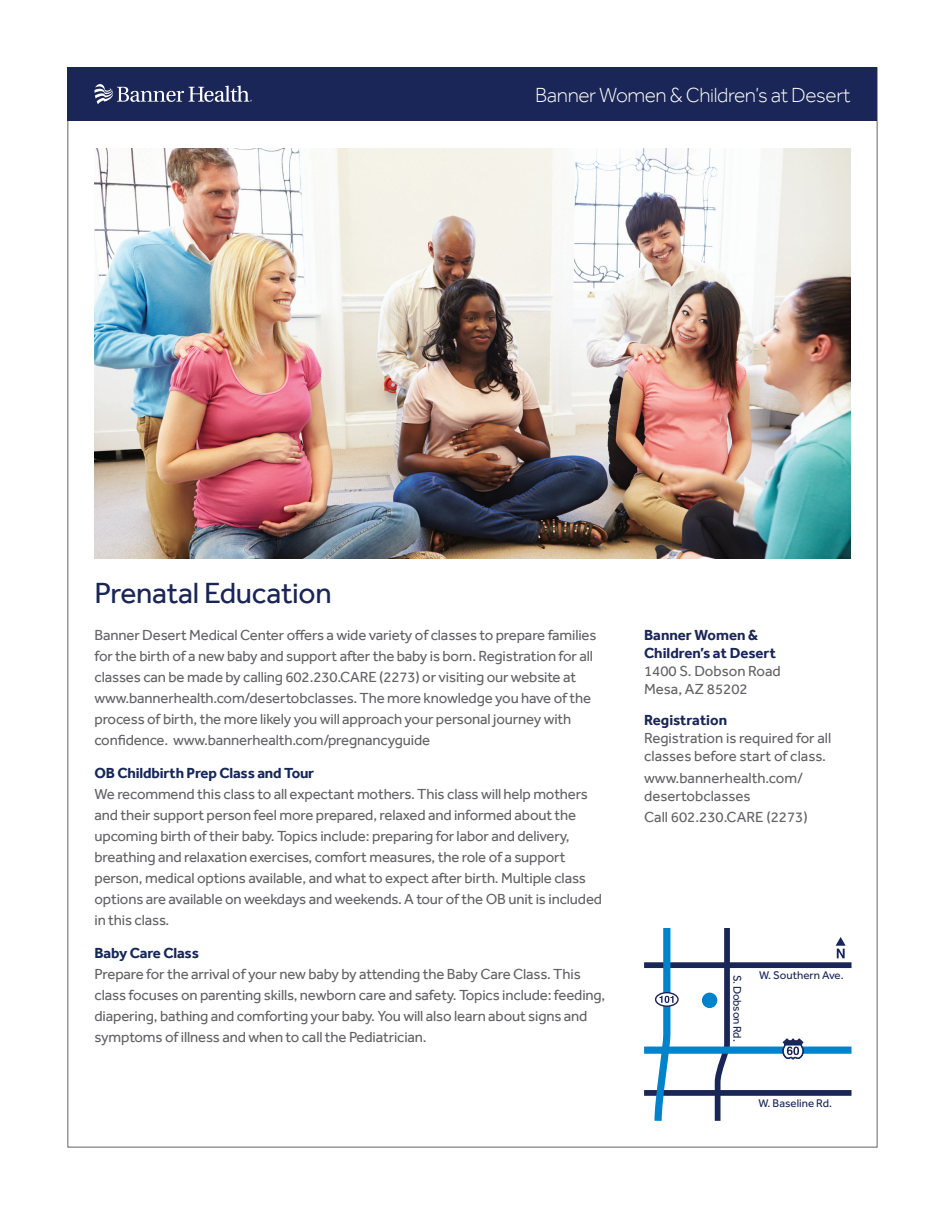
<style>
.page{position:relative;width:945px;height:1215px;background:#fff}
.page>*{position:absolute;margin:0;border:0;box-sizing:border-box;transform-origin:0 0}
.t1{font:30px "Effra";letter-spacing:-.01em;color:#1a2657}
.t2{font:300 21px "Effra";letter-spacing:-.02em;color:#fff}
.t3{font:15px/21px "Effra";letter-spacing:-.01em;color:#636366}
.t4{font:700 15px/18px "Effra";color:#1a2657}
.t5{font:700 15px "Effra";letter-spacing:-.01em;color:#172757}
.t6{font:11.55px "Effra";color:#1a2657}
</style>
<div class="page">
<div style="left:68px;top:68px;width:810px;height:54px;background:#1a2657"></div>
<img style="left:94px;top:148px;width:756px;height:410px">
<svg style="left:94px;top:84px;width:158px;height:20px"></svg>
<svg style="left:836px;top:937px;width:10px;height:21px"></svg>
<div style="left:702px;top:993px;width:15px;height:15px;background:#0083ca;border-radius:50%"></div>
<div style="left:644px;top:1090px;width:208px;height:6px;background:#1a2657"></div>
<div style="left:644px;top:962px;width:208px;height:6px;background:#1a2657"></div>
<svg style="left:712px;top:928px;width:21px;height:192px"></svg>
<div style="left:644px;top:1047px;width:208px;height:7px;background:#0083ca"></div>
<div style="left:655px;top:992px;width:24px;height:15px;border:1px solid #1a2657;border-radius:50%"></div>
<svg style="left:651px;top:928px;width:23px;height:192px"></svg>
<svg style="left:782px;top:1038px;width:22px;height:22px"></svg>
<h2 class="t2" style="left:535px;top:82px;width:317px">Banner Women &amp; Children’s at Desert</h2>
<h2 class="t2" style="left:665px;top:82px;width:187px">Banner Medical Group</h2>
<h1 class="t1" style="left:94px;top:576px;width:239px">Prenatal Education</h1>
<p class="t3" style="left:94px;top:625px;width:504px">Banner Desert Medical Center offers a wide variety of classes to prepare families for the birth of a new baby and support after the baby is born. Registration for all classes can be made by calling 602.230.CARE (2273) or visiting our website at www.bannerhealth.com/desertobclasses. The more knowledge you have of the process of birth, the more likely you will approach your personal journey with confidence. www.bannerhealth.com/pregnancyguide</p>
<p class="t5" style="left:94px;top:764px;width:221px">OB Childbirth Prep Class and Tour</p>
<p class="t3" style="left:94px;top:784px;width:509px">We recommend this class to all expectant mothers. This class will help mothers and their support person feel more prepared, relaxed and informed about the upcoming birth of their baby. Topics include: preparing for labor and delivery, breathing and relaxation exercises, comfort measures, the role of a support person, medical options available, and what to expect after birth. Multiple class options are available on weekdays and weekends. A tour of the OB unit is included in this class.</p>
<p class="t5" style="left:94px;top:944px;width:106px">Baby Care Class</p>
<p class="t3" style="left:94px;top:964px;width:512px">Prepare for the arrival of your new baby by attending the Baby Care Class. This class focuses on parenting skills, newborn care and safety. Topics include: feeding, diapering, bathing and comforting your baby. You will also learn about signs and symptoms of illness and when to call the Pediatrician.</p>
<p class="t4" style="left:644px;top:626px;width:134px">Banner Women &amp;<br>Children’s at Desert</p>
<p class="t3" style="left:644px;top:662px;width:138px;line-height:18px">1400 S. Dobson Road<br>Mesa, AZ 85202</p>
<p class="t4" style="left:644px;top:711px;width:85px">Registration</p>
<p class="t3" style="left:644px;top:729px;width:189px;line-height:18px">Registration is required for all classes before start of class.</p>
<p class="t3" style="left:644px;top:769px;width:161px;line-height:18px">www.bannerhealth.com/ desertobclasses</p>
<p class="t3" style="left:644px;top:806px;width:165px">Call 602.230.CARE (2273)</p>
<p class="t6" style="left:744px;top:975px;width:69px;rotate:90deg">S. Dobson Rd.</p>
<p class="t6" style="left:759px;top:969px;width:86px">W. Southern Ave.</p>
<p class="t6" style="left:758px;top:1097px;width:75px">W. Baseline Rd.</p>
</div>
